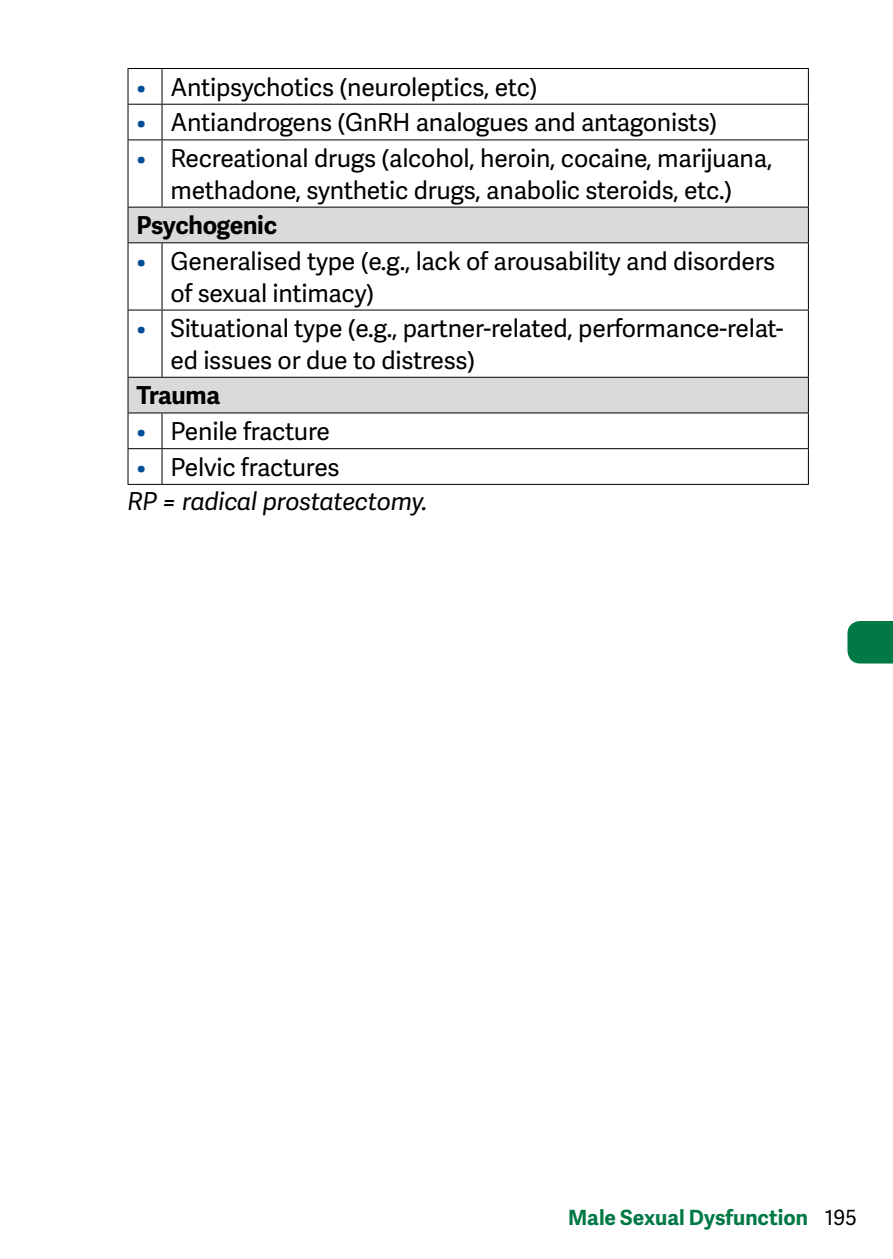
<style>
.page{position:relative;width:893px;height:1259px;background:#fff}
.page>*{position:absolute;margin:0;border:0;box-sizing:border-box;transform-origin:0 0}
.t1{font:24.6px/31.5px "Adelle Sans";letter-spacing:-.01em;color:#000}
.t2{font:italic 24.6px/34.5px "Adelle Sans";letter-spacing:-.02em;color:#000}
.t3{font:700 24.6px "Adelle Sans";letter-spacing:-.02em;color:#000}
.t4{font:700 21px "Adelle Sans";color:#007944}
.s1{color:#004d95}
.s2{font-style:normal;color:#004d95}
.s3{font-style:normal}
.s4{font-weight:400;color:#000}
</style>
<div class="page">
<div style="left:847px;top:621px;width:46px;height:42px;background:#007944"></div>
<svg style="left:129px;top:208px;width:679px;height:204px"></svg>
<hr style="left:128px;top:68px;width:34px;height:1px;background:#000">
<hr style="left:162px;top:68px;width:647px;height:1px;background:#000">
<hr style="left:162px;top:69px;width:1px;height:35px;background:#000">
<hr style="left:128px;top:104px;width:34px;height:1px;background:#000">
<hr style="left:162px;top:104px;width:647px;height:1px;background:#000">
<hr style="left:162px;top:105px;width:1px;height:34px;background:#000">
<hr style="left:128px;top:139px;width:34px;height:1px;background:#000">
<hr style="left:162px;top:139px;width:647px;height:1px;background:#000">
<hr style="left:162px;top:140px;width:1px;height:67px;background:#000">
<hr style="left:162px;top:243px;width:1px;height:67px;background:#000">
<hr style="left:128px;top:309px;width:34px;height:1px;background:#000">
<hr style="left:162px;top:309px;width:647px;height:1px;background:#000">
<hr style="left:162px;top:310px;width:1px;height:67px;background:#000">
<hr style="left:162px;top:413px;width:1px;height:35px;background:#000">
<hr style="left:128px;top:448px;width:34px;height:1px;background:#000">
<hr style="left:162px;top:448px;width:647px;height:1px;background:#000">
<hr style="left:162px;top:449px;width:1px;height:35px;background:#000">
<hr style="left:128px;top:484px;width:34px;height:1px;background:#000">
<hr style="left:162px;top:484px;width:647px;height:1px;background:#000">
<hr style="left:127px;top:69px;width:2px;height:35px;background:#000">
<hr style="left:808px;top:69px;width:1px;height:35px;background:#000">
<hr style="left:127px;top:105px;width:2px;height:34px;background:#000">
<hr style="left:808px;top:105px;width:1px;height:34px;background:#000">
<hr style="left:127px;top:140px;width:2px;height:67px;background:#000">
<hr style="left:808px;top:140px;width:1px;height:67px;background:#000">
<hr style="left:127px;top:243px;width:2px;height:67px;background:#000">
<hr style="left:808px;top:243px;width:1px;height:67px;background:#000">
<hr style="left:127px;top:310px;width:2px;height:67px;background:#000">
<hr style="left:808px;top:310px;width:1px;height:67px;background:#000">
<hr style="left:127px;top:413px;width:2px;height:35px;background:#000">
<hr style="left:808px;top:413px;width:1px;height:35px;background:#000">
<hr style="left:127px;top:449px;width:2px;height:35px;background:#000">
<hr style="left:808px;top:449px;width:1px;height:35px;background:#000">
<hr style="left:128px;top:207px;width:34px;height:1px;background:#000">
<hr style="left:127px;top:208px;width:2px;height:34px;background:#000">
<hr style="left:162px;top:207px;width:647px;height:1px;background:#000">
<hr style="left:808px;top:208px;width:1px;height:34px;background:#000">
<hr style="left:128px;top:242px;width:34px;height:1px;background:#000">
<hr style="left:162px;top:242px;width:647px;height:1px;background:#000">
<hr style="left:128px;top:377px;width:34px;height:1px;background:#000">
<hr style="left:127px;top:378px;width:2px;height:34px;background:#000">
<hr style="left:162px;top:377px;width:647px;height:1px;background:#000">
<hr style="left:808px;top:378px;width:1px;height:34px;background:#000">
<hr style="left:128px;top:412px;width:34px;height:1px;background:#000">
<hr style="left:162px;top:412px;width:647px;height:1px;background:#000">
<p class="t1" style="left:137px;top:70px;width:403px"><span class="s1">•</span> Antipsychotics (neuroleptics, etc)</p>
<p class="t1" style="left:137px;top:106px;width:582px"><span class="s1">•</span> Antiandrogens (GnRH analogues and antagonists)</p>
<p class="t1" style="left:137px;top:142px;width:637px;text-align:center"><span class="s1">•</span> Recreational drugs (alcohol, heroin, cocaine, marijuana, methadone, synthetic drugs, anabolic steroids, etc.)</p>
<p class="t3" style="left:137px;top:207px;width:142px">Psychogenic</p>
<p class="t1" style="left:171px;top:245px;width:606px;text-indent:-34px"><span class="s1">•</span> Generalised type (e.g., lack of arousability and disorders of sexual intimacy)</p>
<p class="t1" style="left:171px;top:312px;width:615px;text-indent:-34px"><span class="s1">•</span> Situational type (e.g., partner-related, performance-relat&shy;ed issues or due to distress)</p>
<p class="t3" style="left:137px;top:378px;width:85px">Trauma</p>
<p class="t1" style="left:137px;top:415px;width:195px"><span class="s1">•</span> Penile fracture</p>
<p class="t2" style="left:128px;top:449px;width:301px;text-indent:9px"><span class="s2">•</span> <span class="s3">Pelvic fractures<br></span>RP = radical prostatectomy.</p>
<p class="t4" style="left:568px;top:1202px;width:290px">Male Sexual Dysfunction <span class="s4">195</span></p>
</div>
